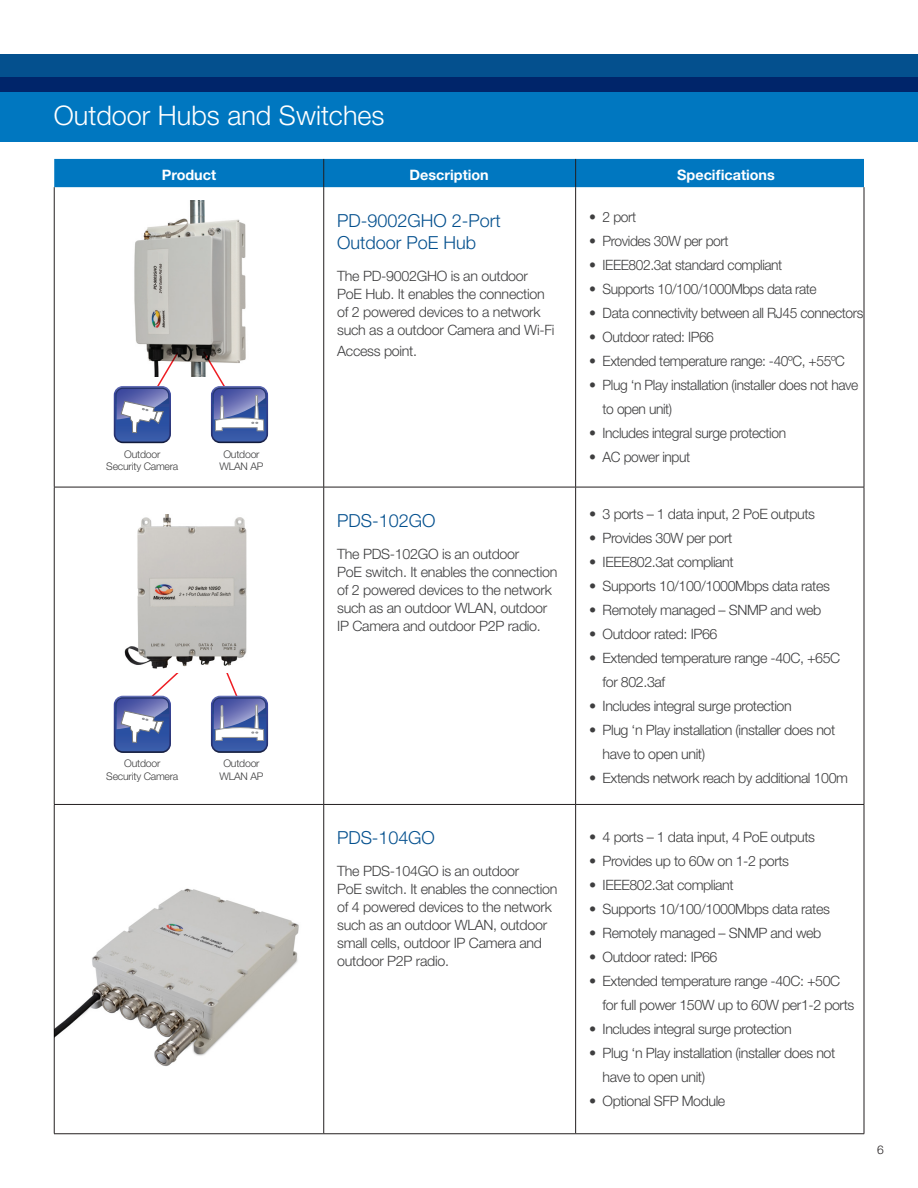
<style>
.page{position:relative;width:918px;height:1188px;background:#fff}
.page>*{position:absolute;margin:0;border:0;box-sizing:border-box;transform-origin:0 0}
.t1{font:300 27px "Helvetica Neue LT Std";color:#fff}
.t2{font:300 18px/21.6px "Helvetica Neue LT Std";color:#04508e}
.TABLE_-_header{font:700 14.4px "Helvetica Neue LT Std";color:#fff}
.t3{font:300 14.25px/18px "Helvetica Neue LT Std";letter-spacing:-.03em;color:#3e3e3f}
.t4{font:300 12px "Helvetica Neue LT Std";color:#231f20}
.t5{font:300 10.5px/12.6px "Helvetica Neue LT Std";letter-spacing:-.02em;color:#3e3e3f;text-align:center}
</style>
<div class="page">
<div style="left:0;top:77px;width:918px;height:65px;background:#0077c0"></div>
<svg style="left:0;top:54px;width:918px;height:38px;background:#023f7f"></svg>
<hr style="left:54px;top:187px;width:1px;height:300px;background:#231f20">
<hr style="left:54px;top:487px;width:1px;height:317px;background:#231f20">
<hr style="left:54px;top:805px;width:1px;height:329px;background:#231f20">
<hr style="left:323px;top:187px;width:1px;height:300px;background:#231f20">
<hr style="left:575px;top:187px;width:1px;height:300px;background:#231f20">
<hr style="left:864px;top:187px;width:1px;height:300px;background:#231f20">
<hr style="left:323px;top:487px;width:1px;height:317px;background:#231f20">
<hr style="left:575px;top:487px;width:1px;height:317px;background:#231f20">
<hr style="left:864px;top:487px;width:1px;height:317px;background:#231f20">
<hr style="left:323px;top:805px;width:1px;height:329px;background:#231f20">
<hr style="left:575px;top:805px;width:1px;height:329px;background:#231f20">
<hr style="left:864px;top:805px;width:1px;height:329px;background:#231f20">
<hr style="left:324px;top:1134px;width:252px;height:1px;background:#231f20">
<hr style="left:54px;top:1134px;width:270px;height:1px;background:#231f20">
<hr style="left:576px;top:1134px;width:288px;height:1px;background:#231f20">
<div style="left:54px;top:159px;width:810px;height:28px;background:#0077c0"></div>
<hr style="left:54px;top:804px;width:270px;height:1px;background:#231f20">
<hr style="left:324px;top:804px;width:252px;height:1px;background:#231f20">
<hr style="left:576px;top:804px;width:288px;height:1px;background:#231f20">
<hr style="left:54px;top:487px;width:270px;height:1px;background:#231f20">
<hr style="left:324px;top:487px;width:252px;height:1px;background:#231f20">
<hr style="left:576px;top:487px;width:288px;height:1px;background:#231f20">
<img style="left:54px;top:873px;width:271px;height:209px">
<img style="left:134px;top:200px;width:112px;height:176px">
<svg style="left:202px;top:350px;width:66px;height:93px"></svg>
<svg style="left:114px;top:351px;width:66px;height:92px"></svg>
<svg style="left:211px;top:673px;width:57px;height:80px"></svg>
<svg style="left:114px;top:673px;width:65px;height:80px"></svg>
<img style="left:124px;top:514px;width:123px;height:155px">
<p class="t1" style="left:54px;top:99px;width:332px">Outdoor Hubs and Switches</p>
<p class="TABLE_-_header" style="left:162px;top:166px;width:56px">Product</p>
<p class="TABLE_-_header" style="left:410px;top:166px;width:81px">Description</p>
<p class="TABLE_-_header" style="left:677px;top:166px;width:99px">Specifications</p>
<p class="t2" style="left:337px;top:209px;width:165px">PD-9002GHO 2-Port<br>Outdoor PoE Hub</p>
<p class="t3" style="left:337px;top:266px;width:219px">The PD-9002GHO is an outdoor<br>PoE Hub. It enables the connection of 2 powered devices to a network such as a outdoor Camera and Wi-Fi</p>
<p class="t3" style="left:337px;top:342px;width:81px">Access point.</p>
<p class="t3" style="left:589px;top:208px;width:49px">• 2 port</p>
<p class="t3" style="left:589px;top:232px;width:141px">• Provides 30W per port</p>
<p class="t3" style="left:589px;top:256px;width:195px">• IEEE802.3at standard compliant</p>
<p class="t3" style="left:589px;top:280px;width:229px">• Supports 10/100/1000Mbps data rate</p>
<p class="t3" style="left:589px;top:304px;width:276px">• Data connectivity between all RJ45 connectors</p>
<p class="t3" style="left:589px;top:328px;width:126px">• Outdoor rated: IP66</p>
<p class="t3" style="left:589px;top:352px;width:257px">• Extended temperature range: -40ºC, +55ºC</p>
<p class="t3" style="left:603px;top:373px;width:257px;line-height:24px;text-indent:-14px">• Plug ‘n Play installation (installer does not have to open unit)</p>
<p class="t3" style="left:589px;top:424px;width:198px">• Includes integral surge protection</p>
<p class="t3" style="left:589px;top:448px;width:103px">• AC power input</p>
<p class="t5" style="left:106px;top:447px;width:74px">Outdoor<br>Security Camera</p>
<p class="t5" style="left:219px;top:447px;width:46px">Outdoor<br>WLAN AP</p>
<p class="t5" style="left:106px;top:757px;width:74px">Outdoor<br>Security Camera</p>
<p class="t5" style="left:219px;top:757px;width:46px">Outdoor<br>WLAN AP</p>
<p class="t2" style="left:337px;top:509px;width:100px">PDS-102GO</p>
<p class="t3" style="left:337px;top:545px;width:222px">The PDS-102GO is an outdoor<br>PoE switch. It enables the connection</p>
<p class="t3" style="left:337px;top:581px;width:216px">of 2 powered devices to the network such as an outdoor WLAN, outdoor<br>IP Camera and outdoor P2P radio.</p>
<p class="t3" style="left:589px;top:504px;width:227px">• 3 ports – 1 data input, 2 PoE outputs</p>
<p class="t3" style="left:589px;top:528px;width:145px">• Provides 30W per port</p>
<p class="t3" style="left:589px;top:552px;width:146px">• IEEE802.3at compliant</p>
<p class="t3" style="left:589px;top:576px;width:242px">• Supports 10/100/1000Mbps data rates</p>
<p class="t3" style="left:589px;top:600px;width:234px">• Remotely managed – SNMP and web</p>
<p class="t3" style="left:589px;top:624px;width:130px">• Outdoor rated: IP66</p>
<p class="t3" style="left:603px;top:645px;width:239px;line-height:24px;text-indent:-14px">• Extended temperature range -40C, +65C for 802.3af</p>
<p class="t3" style="left:589px;top:696px;width:204px">• Includes integral surge protection</p>
<p class="t3" style="left:603px;top:717px;width:234px;line-height:24px;text-indent:-14px">• Plug ‘n Play installation (installer does not have to open unit)</p>
<p class="t3" style="left:589px;top:768px;width:260px">• Extends network reach by additional 100m</p>
<p class="t2" style="left:337px;top:827px;width:99px">PDS-104GO</p>
<p class="t3" style="left:337px;top:862px;width:222px">The PDS-104GO is an outdoor<br>PoE switch. It enables the connection</p>
<p class="t3" style="left:337px;top:898px;width:216px">of 4 powered devices to the network such as an outdoor WLAN, outdoor small cells, outdoor IP Camera and outdoor P2P radio.</p>
<p class="t3" style="left:589px;top:828px;width:227px">• 4 ports – 1 data input, 4 PoE outputs</p>
<p class="t3" style="left:589px;top:852px;width:201px">• Provides up to 60w on 1-2 ports</p>
<p class="t3" style="left:589px;top:876px;width:146px">• IEEE802.3at compliant</p>
<p class="t3" style="left:589px;top:900px;width:242px">• Supports 10/100/1000Mbps data rates</p>
<p class="t3" style="left:589px;top:924px;width:234px">• Remotely managed – SNMP and web</p>
<p class="t3" style="left:589px;top:948px;width:130px">• Outdoor rated: IP66</p>
<p class="t3" style="left:603px;top:969px;width:253px;line-height:24px;text-indent:-14px">• Extended temperature range -40C: +50C for full power 150W up to 60W per1-2 ports</p>
<p class="t3" style="left:589px;top:1020px;width:204px">• Includes integral surge protection</p>
<p class="t3" style="left:603px;top:1041px;width:234px;line-height:24px;text-indent:-14px">• Plug ‘n Play installation (installer does not have to open unit)</p>
<p class="t3" style="left:589px;top:1092px;width:138px">• Optional SFP Module</p>
<p class="t4" style="left:877px;top:1143px;width:8px">6</p>
</div>
